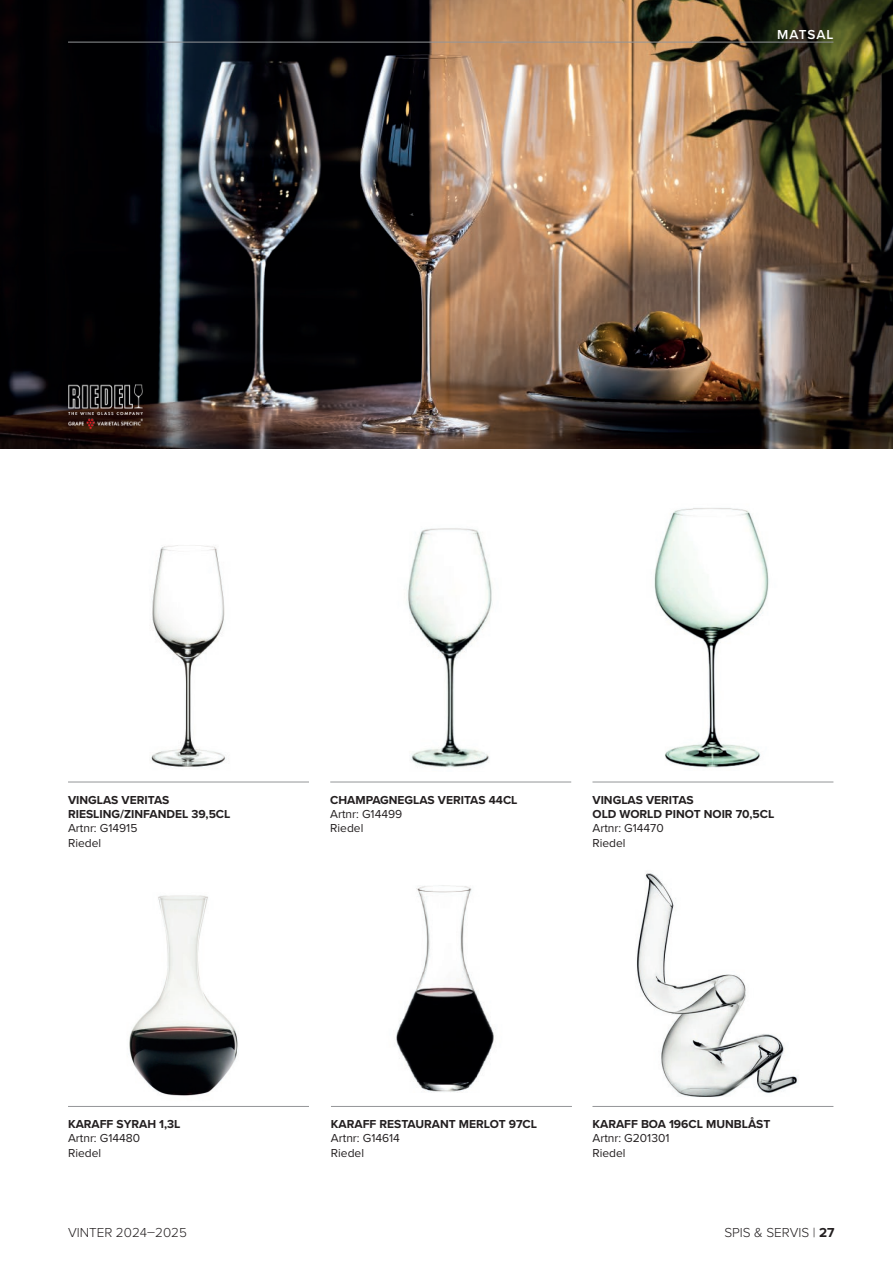
<style>
.page{position:relative;width:893px;height:1263px;background:#fff}
.page>*{position:absolute;margin:0;border:0;box-sizing:border-box;transform-origin:0 0}
.t1{font:300 13.5px "Proxima Nova";color:#231f20}
.t2{font:600 13.5px "Proxima Nova";letter-spacing:.07em;color:#fff}
.t3{font:700 12px/14.4px "Proxima Nova";color:#231f20}
.t4{font:12px/14.4px "Proxima Nova";color:#231f20}
.s1{font-weight:700}
</style>
<div class="page">
<hr style="left:330px;top:782px;width:241px;height:1px;background:#939598">
<hr style="left:592px;top:782px;width:241px;height:1px;background:#939598">
<hr style="left:68px;top:782px;width:241px;height:1px;background:#939598">
<hr style="left:68px;top:1106px;width:241px;height:1px;background:#939598">
<hr style="left:331px;top:1106px;width:241px;height:1px;background:#939598">
<hr style="left:592px;top:1106px;width:241px;height:1px;background:#939598">
<img style="left:407px;top:528px;width:85px;height:240px">
<img style="left:654px;top:508px;width:115px;height:260px">
<img style="left:129px;top:895px;width:109px;height:201px">
<img style="left:396px;top:885px;width:98px;height:207px">
<img style="left:636px;top:873px;width:162px;height:224px">
<img style="left:151px;top:545px;width:75px;height:222px">
<img style="left:0;top:0;width:893px;height:449px">
<img style="left:53px;top:384px;width:105px;height:44px">
<hr style="left:68px;top:42px;width:765px;height:1px;background:#939598">
<p class="t2" style="left:777px;top:24px;width:58px">MATSAL</p>
<p class="t3" style="left:68px;top:793px;width:164px">VINGLAS VERITAS<br>RIESLING/ZINFANDEL 39,5CL</p>
<p class="t4" style="left:68px;top:821px;width:71px">Artnr: G14915<br>Riedel</p>
<p class="t3" style="left:330px;top:793px;width:189px">CHAMPAGNEGLAS VERITAS 44CL</p>
<p class="t4" style="left:330px;top:807px;width:74px">Artnr: G14499<br>Riedel</p>
<p class="t3" style="left:592px;top:793px;width:183px">VINGLAS VERITAS<br>OLD WORLD PINOT NOIR 70,5CL</p>
<p class="t4" style="left:592px;top:821px;width:73px">Artnr: G14470<br>Riedel</p>
<p class="t3" style="left:68px;top:1117px;width:114px">KARAFF SYRAH 1,3L</p>
<p class="t4" style="left:68px;top:1131px;width:74px">Artnr: G14480<br>Riedel</p>
<p class="t3" style="left:331px;top:1117px;width:208px">KARAFF RESTAURANT MERLOT 97CL</p>
<p class="t4" style="left:331px;top:1131px;width:70px">Artnr: G14614<br>Riedel</p>
<p class="t3" style="left:592px;top:1117px;width:179px">KARAFF BOA 196CL MUNBLÅST</p>
<p class="t4" style="left:592px;top:1131px;width:78px">Artnr: G201301<br>Riedel</p>
<p class="t1" style="left:68px;top:1222px;width:120px">VINTER 2024–2025</p>
<p class="t1" style="left:724px;top:1222px;width:112px">SPIS &amp; SERVIS | <span class="s1">27</span></p>
</div>
